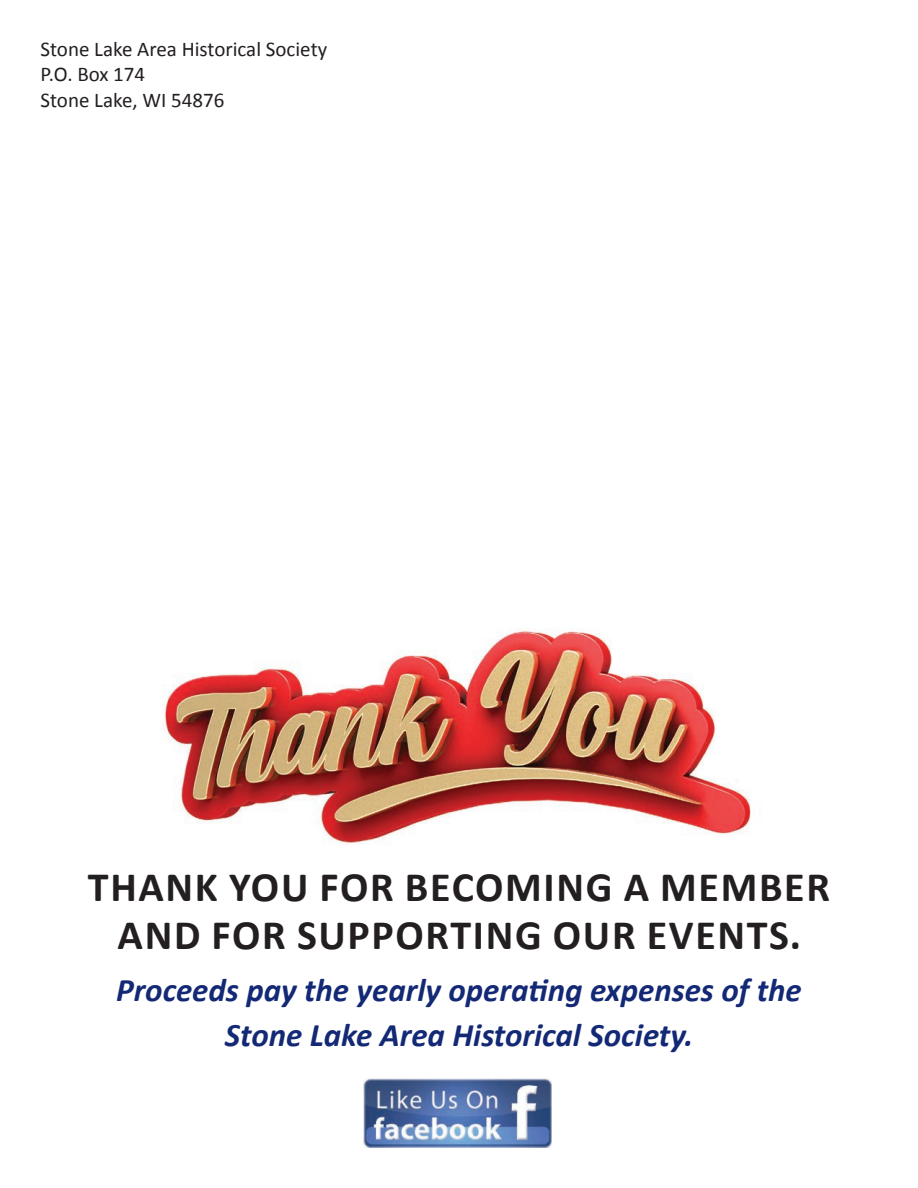
<style>
.page{position:relative;width:918px;height:1188px;background:#fff}
.page>*{position:absolute;margin:0;border:0;box-sizing:border-box;transform-origin:0 0}
.t1{font:700 42px "Calibri";letter-spacing:.04em;color:#231f20}
.t2{font:italic 700 33px "Calibri";color:#142975}
.t3{font:21px "Calibri";color:#231f20}
</style>
<div class="page">
<img style="left:364px;top:1079px;width:188px;height:68px">
<img style="left:164px;top:629px;width:587px;height:215px">
<p class="t3" style="left:40px;top:36px;width:288px">Stone Lake Area Historical Society</p>
<p class="t3" style="left:41px;top:61px;width:106px">P.O. Box 174</p>
<p class="t3" style="left:41px;top:87px;width:185px">Stone Lake, WI 54876</p>
<p class="t1" style="left:88px;top:861px;width:744px">THANK YOU FOR BECOMING A MEMBER</p>
<p class="t1" style="left:118px;top:909px;width:685px">AND FOR SUPPORTING OUR EVENTS.</p>
<p class="t2" style="left:116px;top:970px;width:687px">Proceeds pay the yearly operating expenses of the</p>
<p class="t2" style="left:225px;top:1015px;width:470px">Stone Lake Area Historical Society.</p>
</div>
